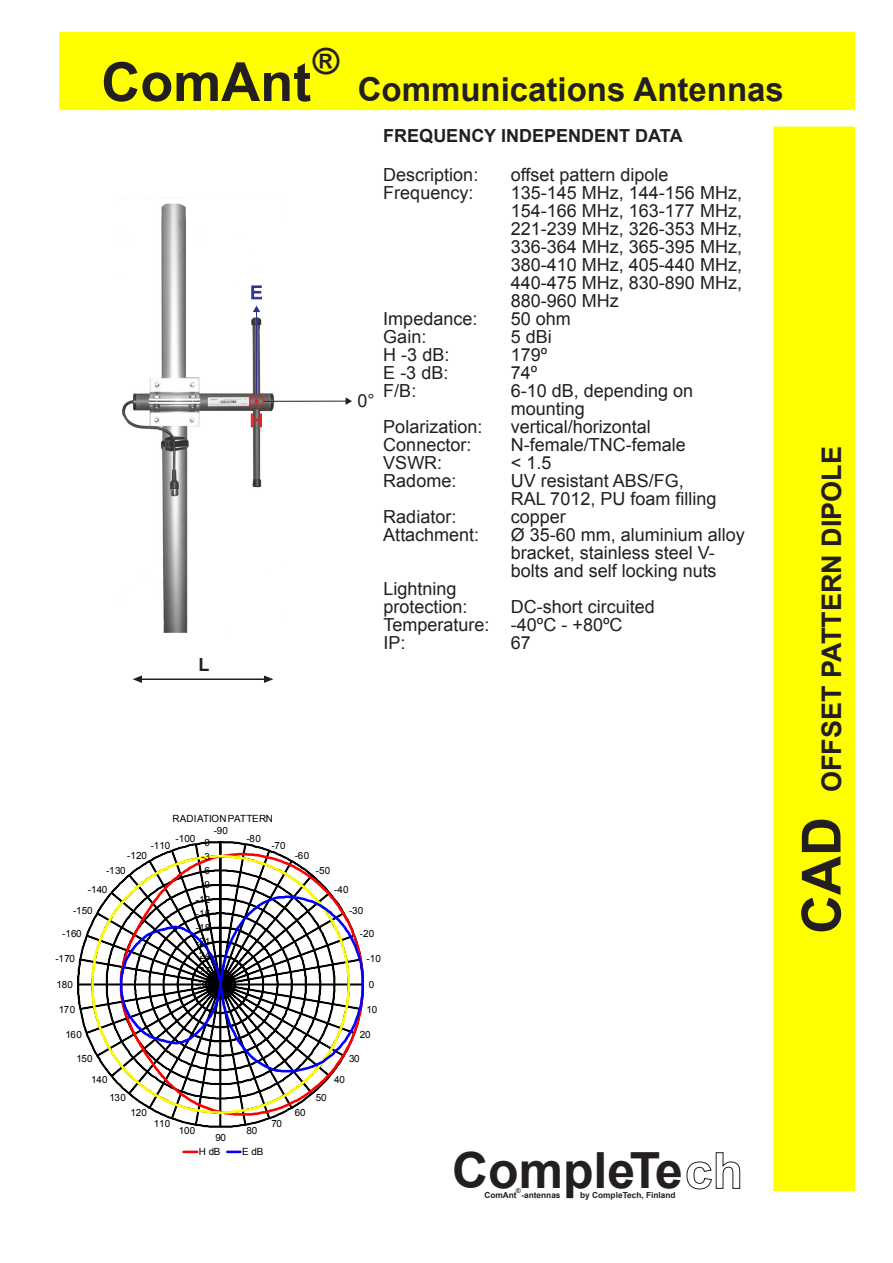
<style>
.page{position:relative;width:893px;height:1263px;background:#fff}
.page>*{position:absolute;margin:0;border:0;box-sizing:border-box;transform-origin:0 0}
.t1{font:700 49.8px "Arial";color:#231f20}
.t2{font:700 36px "Arial";color:#231f20}
.t3{font:700 33px "Arial";color:#231f20}
.t4{font:700 27px "Arial";color:#231f20}
.t5{font:18px/18px "Arial";color:#231f20}
.t6{font:700 18px "Arial";color:#231f20}
.t7{font:18px "Arial";color:#2e3191}
.t8{font:18px "Arial";color:#ec1c24}
.t9{font:9.9px "Arial";letter-spacing:.015em;color:#000}
.t10{font:700 8.25px "Arial";color:#231f20}
.t11{font:6.9px "Arial";color:#231f20}
.s1{font-size:54px}
</style>
<div class="page">
<div style="left:773px;top:127px;width:82px;height:1064px;background:#ff0;border:2px solid #ff0"></div>
<img style="left:122px;top:203px;width:162px;height:430px">
<svg style="left:133px;top:675px;width:9px;height:8px"></svg>
<svg style="left:264px;top:675px;width:9px;height:8px"></svg>
<hr style="left:141px;top:678px;width:124px;height:2px;background:#231f20">
<div style="left:59px;top:32px;width:796px;height:78px;background:#ff0;border:2px solid #ff0"></div>
<svg style="left:686px;top:1152px;width:54px;height:38px"></svg>
<svg style="left:77px;top:840px;width:287px;height:288px"></svg>
<svg style="left:169px;top:1113px;width:182px;height:13px"></svg>
<svg style="left:91px;top:854px;width:272px;height:259px"></svg>
<div style="left:182px;top:1150px;width:16px;height:3px;border:2px solid #f00"></div>
<div style="left:226px;top:1150px;width:16px;height:3px;border:2px solid #00f"></div>
<svg style="left:251px;top:285px;width:11px;height:15px"></svg>
<hr style="left:264px;top:401px;width:83px;height:1px;background:#231f20">
<svg style="left:346px;top:397px;width:6px;height:8px"></svg>
<hr style="left:256px;top:311px;width:1px;height:83px;background:#2e3191">
<svg style="left:253px;top:306px;width:7px;height:6px"></svg>
<svg style="left:248px;top:393px;width:16px;height:35px"></svg>
<h2 class="t2" style="left:313px;top:38px;width:28px">®</h2>
<h3 class="t3" style="left:101px;top:67px;width:684px"><span class="s1">ComAnt</span> Communications Antennas</h3>
<p class="t7" style="left:250px;top:281px;width:14px">E</p>
<p class="t8" style="left:250px;top:409px;width:14px">H</p>
<p class="t6" style="left:198px;top:653px;width:12px">L</p>
<p class="t5" style="left:357px;top:392px;width:19px">0°</p>
<p class="t6" style="left:383px;top:123px;width:301px">FREQUENCY INDEPENDENT DATA</p>
<p class="t5" style="left:383px;top:166px;width:97px">Description:</p>
<p class="t5" style="left:511px;top:166px;width:159px">offset pattern dipole</p>
<p class="t5" style="left:383px;top:184px;width:92px">Frequency:</p>
<p class="t5" style="left:511px;top:184px;width:233px;text-align:justify">135-145 MHz, 144-156 MHz, 154-166 MHz, 163-177 MHz, 221-239 MHz, 326-353 MHz, 336-364 MHz, 365-395 MHz, 380-410 MHz, 405-440 MHz, 440-475 MHz, 830-890 MHz, 880-960 MHz</p>
<p class="t5" style="left:383px;top:310px;width:96px">Impedance:</p>
<p class="t5" style="left:511px;top:310px;width:62px">50 ohm</p>
<p class="t5" style="left:383px;top:328px;width:45px">Gain:</p>
<p class="t5" style="left:511px;top:328px;width:43px">5 dBi</p>
<p class="t5" style="left:383px;top:346px;width:68px">H -3 dB:</p>
<p class="t5" style="left:511px;top:346px;width:38px">179º</p>
<p class="t5" style="left:383px;top:364px;width:67px">E -3 dB:</p>
<p class="t5" style="left:511px;top:364px;width:28px">74º</p>
<p class="t5" style="left:383px;top:382px;width:35px">F/B:</p>
<p class="t5" style="left:511px;top:382px;width:184px">6-10 dB, depending on mounting</p>
<p class="t5" style="left:383px;top:418px;width:101px">Polarization:</p>
<p class="t5" style="left:511px;top:418px;width:141px">vertical/horizontal</p>
<p class="t5" style="left:383px;top:436px;width:90px">Connector:</p>
<p class="t5" style="left:511px;top:436px;width:177px">N-female/TNC-female</p>
<p class="t5" style="left:383px;top:454px;width:61px">VSWR:</p>
<p class="t5" style="left:511px;top:454px;width:42px">&lt; 1.5</p>
<p class="t5" style="left:383px;top:472px;width:75px">Radome:</p>
<p class="t5" style="left:511px;top:472px;width:207px">UV resistant ABS/FG,<br>RAL 7012, PU foam filling</p>
<p class="t5" style="left:383px;top:508px;width:75px">Radiator:</p>
<p class="t5" style="left:511px;top:508px;width:57px">copper</p>
<p class="t5" style="left:383px;top:526px;width:97px">Attachment:</p>
<p class="t5" style="left:511px;top:526px;width:236px">Ø 35-60 mm, aluminium alloy bracket, stainless steel V&shy;bolts and self locking nuts</p>
<p class="t5" style="left:383px;top:580px;width:86px">Lightning protection:</p>
<p class="t5" style="left:383px;top:598px;width:273px;text-indent:128px">DC-short circuited<br>Temperature: -40ºC - +80ºC<br>IP:</p>
<p class="t5" style="left:511px;top:634px;width:22px">67</p>
<p class="t9" style="left:173px;top:812px;width:102px">RADIATIONPATTERN</p>
<p class="t9" style="left:176px;top:832px;width:21px">-100</p>
<p class="t9" style="left:151px;top:838px;width:21px">-110</p>
<p class="t9" style="left:214px;top:824px;width:16px">-90</p>
<p class="t9" style="left:205px;top:836px;width:7px">0</p>
<p class="t9" style="left:127px;top:849px;width:21px">-120</p>
<p class="t9" style="left:106px;top:864px;width:21px">-130</p>
<p class="t9" style="left:88px;top:882px;width:21px">-140</p>
<p class="t9" style="left:73px;top:904px;width:21px">-150</p>
<p class="t9" style="left:62px;top:927px;width:21px">-160</p>
<p class="t9" style="left:56px;top:952px;width:21px">-170</p>
<p class="t9" style="left:57px;top:978px;width:18px">180</p>
<p class="t9" style="left:59px;top:1003px;width:18px">170</p>
<p class="t9" style="left:65px;top:1028px;width:18px">160</p>
<p class="t9" style="left:76px;top:1052px;width:18px">150</p>
<p class="t9" style="left:91px;top:1073px;width:18px">140</p>
<p class="t9" style="left:109px;top:1091px;width:18px">130</p>
<p class="t9" style="left:131px;top:1106px;width:18px">120</p>
<p class="t9" style="left:154px;top:1117px;width:18px">110</p>
<p class="t9" style="left:201px;top:850px;width:10px">-3</p>
<p class="t9" style="left:201px;top:864px;width:10px">-6</p>
<p class="t9" style="left:201px;top:878px;width:10px">-9</p>
<p class="t9" style="left:196px;top:892px;width:16px">-12</p>
<p class="t9" style="left:196px;top:907px;width:16px">-15</p>
<p class="t9" style="left:196px;top:921px;width:16px">-18</p>
<p class="t9" style="left:196px;top:935px;width:16px">-21</p>
<p class="t9" style="left:196px;top:949px;width:16px">-24</p>
<p class="t9" style="left:196px;top:964px;width:16px">-27</p>
<p class="t9" style="left:196px;top:978px;width:16px">-30</p>
<p class="t9" style="left:179px;top:1123px;width:18px">100</p>
<p class="t9" style="left:215px;top:1131px;width:12px">90</p>
<p class="t9" style="left:246px;top:832px;width:16px">-80</p>
<p class="t9" style="left:246px;top:1123px;width:12px">80</p>
<p class="t9" style="left:199px;top:1145px;width:23px">H dB</p>
<p class="t9" style="left:242px;top:1145px;width:23px">E dB</p>
<p class="t9" style="left:271px;top:838px;width:16px">-70</p>
<p class="t9" style="left:271px;top:1117px;width:12px">70</p>
<p class="t9" style="left:295px;top:849px;width:16px">-60</p>
<p class="t9" style="left:316px;top:864px;width:16px">-50</p>
<p class="t9" style="left:334px;top:882px;width:16px">-40</p>
<p class="t9" style="left:349px;top:904px;width:16px">-30</p>
<p class="t9" style="left:360px;top:927px;width:16px">-20</p>
<p class="t9" style="left:367px;top:952px;width:16px">-10</p>
<p class="t9" style="left:369px;top:978px;width:7px">0</p>
<p class="t9" style="left:367px;top:1003px;width:12px">10</p>
<p class="t9" style="left:360px;top:1028px;width:12px">20</p>
<p class="t9" style="left:349px;top:1052px;width:12px">30</p>
<p class="t9" style="left:295px;top:1106px;width:12px">60</p>
<p class="t9" style="left:316px;top:1091px;width:12px">50</p>
<p class="t9" style="left:334px;top:1073px;width:12px">40</p>
<h1 class="t1" style="left:452px;top:1138px;width:232px">CompleTe</h1>
<p class="t11" style="left:516px;top:1186px;width:7px">®</p>
<p class="t10" style="left:484px;top:1189px;width:78px">ComAnt -antennas</p>
<p class="t10" style="left:580px;top:1189px;width:97px">by CompleTech, Finland</p>
<h3 class="t4" style="left:813px;top:934px;width:489px;rotate:-90deg"><span class="s1">CAD</span> OFFSET PATTERN DIPOLE</h3>
</div>
